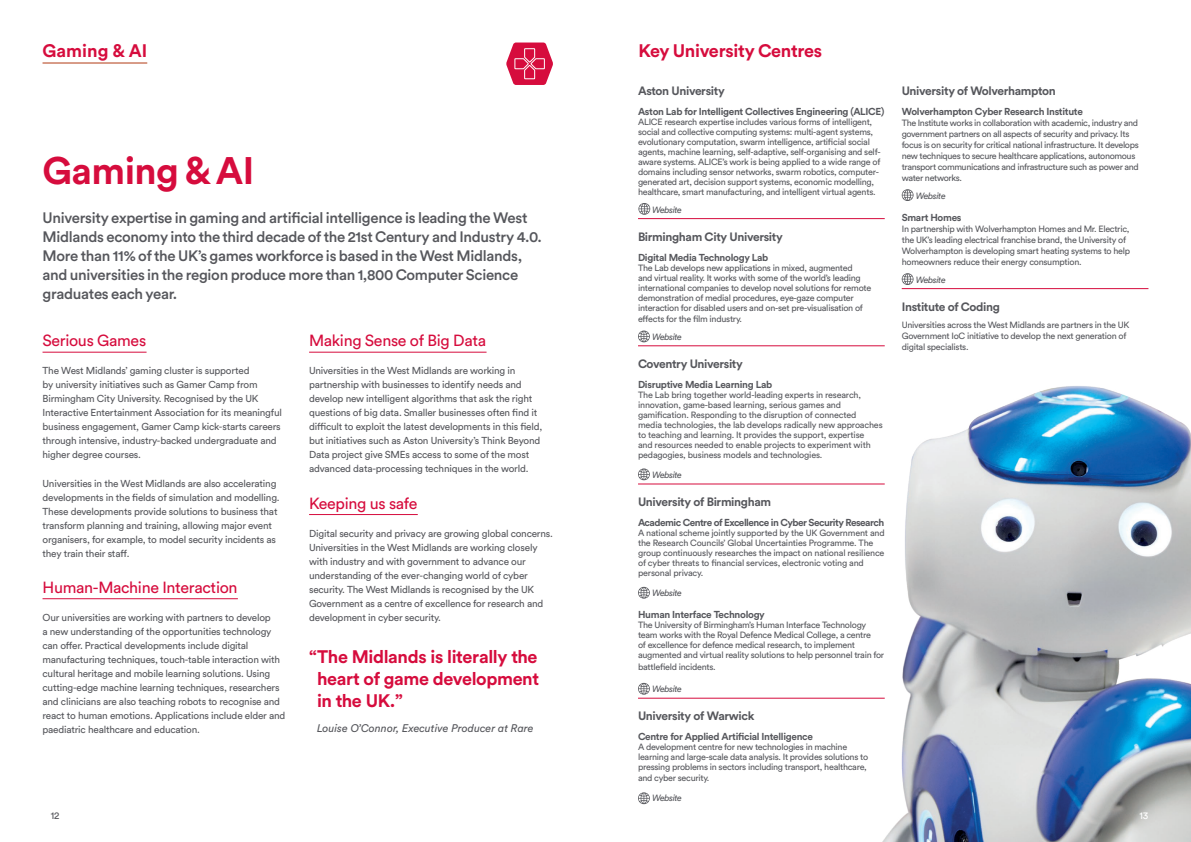
<style>
.page{position:relative;width:1191px;height:842px;background:#fff}
.page>*{position:absolute;margin:0;border:0;box-sizing:border-box;transform-origin:0 0}
.t1{font:700 38px "Circular Std";letter-spacing:-.015em;color:#d60c3d}
.t2{font:700 18px/22px "Circular Std";letter-spacing:-.02em;color:#d60c3d;text-align:justify}
.t3{font:700 18px "Circular Std";color:#d60c3d}
.t4{font:16px "Circular Std";letter-spacing:-.02em;color:#d60c3d}
.Intro{font:500 15px/19px "Circular Std";letter-spacing:-.02em;color:#56575c}
.t5{font:700 12px "Circular Std";letter-spacing:-.03em;color:#56575c}
.t6{font:italic 11px "Circular Std";color:#56575c}
.t7{font:10px/14px "Circular Std";letter-spacing:-.02em;color:#56575c}
.t8{font:700 10px "Circular Std";letter-spacing:-.03em;color:#56575c}
.t9{font:700 10px "Circular Std";letter-spacing:-.05em;color:#56575c}
.t10{font:10px "Circular Std";color:#fff}
.t11{font:9px/10px "Circular Std";letter-spacing:-.03em;color:#56575c}
.t12{font:italic 9px "Circular Std";letter-spacing:-.04em;color:#56575c}
.s1{font-style:italic}
</style>
<div class="page">
<img style="left:879px;top:386px;width:312px;height:456px">
<hr style="left:43px;top:352px;width:104px;height:1px;background:#d60c3d">
<hr style="left:43px;top:598px;width:195px;height:1px;background:#d60c3d">
<hr style="left:309px;top:352px;width:177px;height:1px;background:#d60c3d">
<hr style="left:309px;top:514px;width:109px;height:1px;background:#d60c3d">
<hr style="left:43px;top:63px;width:104px;height:1px;background:#b23913">
<hr style="left:638px;top:218px;width:246px;height:1px;background:#d60c3d">
<hr style="left:638px;top:346px;width:246px;height:1px;background:#d60c3d">
<hr style="left:638px;top:484px;width:246px;height:1px;background:#d60c3d">
<hr style="left:638px;top:698px;width:246px;height:1px;background:#d60c3d">
<hr style="left:901px;top:288px;width:247px;height:1px;background:#d60c3d">
<svg style="left:506px;top:43px;width:47px;height:42px;background:#df476c"></svg>
<svg style="left:638px;top:203px;width:12px;height:12px"></svg>
<svg style="left:638px;top:331px;width:12px;height:11px"></svg>
<svg style="left:901px;top:273px;width:12px;height:12px"></svg>
<svg style="left:901px;top:189px;width:12px;height:12px"></svg>
<svg style="left:638px;top:468px;width:12px;height:12px"></svg>
<svg style="left:638px;top:587px;width:12px;height:12px"></svg>
<svg style="left:638px;top:683px;width:12px;height:12px"></svg>
<svg style="left:638px;top:792px;width:12px;height:12px"></svg>
<p class="t3" style="left:43px;top:39px;width:106px">Gaming &amp; AI</p>
<p class="t1" style="left:43px;top:146px;width:213px">Gaming &amp; AI</p>
<p class="Intro" style="left:43px;top:208px;width:501px">University expertise in gaming and artificial intelligence is leading the West Midlands economy into the third decade of the 21st Century and Industry 4.0.<br>More than 11% of the UK’s games workforce is based in the West Midlands, and universities in the region produce more than 1,800 Computer Science graduates each year.</p>
<p class="t4" style="left:43px;top:331px;width:105px">Serious Games</p>
<p class="t7" style="left:43px;top:364px;width:241px">The West Midlands’ gaming cluster is supported<br>by university initiatives such as Gamer Camp from Birmingham City University. Recognised by the UK Interactive Entertainment Association for its meaningful business engagement, Gamer Camp kick-starts careers through intensive, industry-backed undergraduate and higher degree courses.</p>
<p class="t7" style="left:43px;top:476px;width:239px">Universities in the West Midlands are also accelerating developments in the fields of simulation and modelling.<br>These developments provide solutions to business that transform planning and training, allowing major event organisers, for example, to model security incidents as they train their staff.</p>
<p class="t4" style="left:43px;top:577px;width:196px">Human-Machine Interaction</p>
<p class="t7" style="left:43px;top:610px;width:244px">Our universities are working with partners to develop<br>a new understanding of the opportunities technology can offer. Practical developments include digital manufacturing techniques, touch-table interaction with cultural heritage and mobile learning solutions. Using cutting-edge machine learning techniques, researchers and clinicians are also teaching robots to recognise and react to human emotions. Applications include elder and paediatric healthcare and education.</p>
<p class="t4" style="left:309px;top:331px;width:179px">Making Sense of Big Data</p>
<p class="t7" style="left:309px;top:364px;width:235px">Universities in the West Midlands are working in partnership with businesses to identify needs and develop new intelligent algorithms that ask the right questions of big data. Smaller businesses often find it difficult to exploit the latest developments in this field, but initiatives such as Aston University’s Think Beyond Data project give SMEs access to some of the most advanced data-processing techniques in the world.</p>
<p class="t4" style="left:309px;top:493px;width:110px">Keeping us safe</p>
<p class="t7" style="left:309px;top:526px;width:245px">Digital security and privacy are growing global concerns.<br>Universities in the West Midlands are working closely with industry and with government to advance our understanding of the ever-changing world of cyber security. The West Midlands is recognised by the UK Government as a centre of excellence for research and development in cyber security.</p>
<p class="t2" style="left:317px;top:646px;width:224px;text-indent:-8px">“The Midlands is literally the heart of game development in the UK.”</p>
<p class="t6" style="left:317px;top:722px;width:218px">Louise O’Connor, Executive Producer at Rare</p>
<p class="t7" style="left:51px;top:809px;width:10px">12</p>
<p class="t2" style="left:638px;top:39px;width:185px">Key University Centres</p>
<p class="t5" style="left:638px;top:83px;width:88px">Aston University</p>
<p class="t8" style="left:638px;top:105px;width:248px">Aston Lab for Intelligent Collectives Engineering (ALICE)</p>
<p class="t11" style="left:638px;top:116px;width:244px">ALICE research expertise includes various forms of intelligent, social and collective computing systems: multi-agent systems, evolutionary computation, swarm intelligence, artificial social agents, machine learning, self-adaptive, self-organising and self&shy;aware systems. ALICE’s work is being applied to a wide range of domains including sensor networks, swarm robotics, computer&shy;generated art, decision support systems, economic modelling, healthcare, smart manufacturing, and intelligent virtual agents.</p>
<p class="t12" style="left:652px;top:204px;width:31px">Website</p>
<p class="t5" style="left:638px;top:229px;width:146px">Birmingham City University</p>
<p class="t8" style="left:638px;top:251px;width:132px">Digital Media Technology Lab</p>
<p class="t11" style="left:638px;top:263px;width:235px">The Lab develops new applications in mixed, augmented<br>and virtual reality. It works with some of the world’s leading international companies to develop novel solutions for remote demonstration of medial procedures, eye-gaze computer interaction for disabled users and on-set pre-visualisation of</p>
<p class="t11" style="left:652px;top:310px;width:91px;line-height:18px;text-indent:-14px">effects for the film industry.<br><span class="s1">Website</span></p>
<p class="t5" style="left:638px;top:356px;width:106px">Coventry University</p>
<p class="t8" style="left:638px;top:378px;width:136px">Disruptive Media Learning Lab</p>
<p class="t11" style="left:638px;top:390px;width:246px">The Lab bring together world-leading experts in research, innovation, game-based learning, serious games and gamification. Responding to the disruption of connected media technologies, the lab develops radically new approaches to teaching and learning. It provides the support, expertise<br>and resources needed to enable projects to experiment with pedagogies, business models and technologies.</p>
<p class="t12" style="left:652px;top:469px;width:31px">Website</p>
<p class="t5" style="left:638px;top:494px;width:135px">University of Birmingham</p>
<p class="t9" style="left:638px;top:516px;width:248px">Academic Centre of Excellence in Cyber Security Research</p>
<p class="t11" style="left:638px;top:528px;width:248px">A national scheme jointly supported by the UK Government and the Research Councils’ Global Uncertainties Programme. The group continuously researches the impact on national resilience of cyber threats to financial services, electronic voting and personal privacy.</p>
<p class="t12" style="left:652px;top:588px;width:31px">Website</p>
<p class="t8" style="left:638px;top:608px;width:128px">Human Interface Technology</p>
<p class="t11" style="left:638px;top:620px;width:248px">The University of Birmingham’s Human Interface Technology team works with the Royal Defence Medical College, a centre<br>of excellence for defence medical research, to implement augmented and virtual reality solutions to help personnel train for</p>
<p class="t11" style="left:638px;top:662px;width:79px">battlefield incidents.</p>
<p class="t12" style="left:652px;top:684px;width:31px">Website</p>
<p class="t5" style="left:638px;top:708px;width:118px">University of Warwick</p>
<p class="t8" style="left:638px;top:730px;width:176px">Centre for Applied Artificial Intelligence</p>
<p class="t11" style="left:638px;top:742px;width:232px">A development centre for new technologies in machine learning and large-scale data analysis. It provides solutions to pressing problems in sectors including transport, healthcare,</p>
<p class="t11" style="left:638px;top:773px;width:73px">and cyber security.</p>
<p class="t12" style="left:652px;top:793px;width:31px">Website</p>
<p class="t5" style="left:901px;top:83px;width:156px">University of Wolverhampton</p>
<p class="t8" style="left:901px;top:105px;width:183px">Wolverhampton Cyber Research Institute</p>
<p class="t11" style="left:901px;top:117px;width:239px;line-height:11px">The Institute works in collaboration with academic, industry and government partners on all aspects of security and privacy. Its focus is on security for critical national infrastructure. It develops new techniques to secure healthcare applications, autonomous transport communications and infrastructure such as power and water networks.</p>
<p class="t12" style="left:916px;top:190px;width:31px">Website</p>
<p class="t8" style="left:901px;top:211px;width:61px">Smart Homes</p>
<p class="t11" style="left:901px;top:223px;width:230px;line-height:11px">In partnership with Wolverhampton Homes and Mr. Electric, the UK’s leading electrical franchise brand, the University of Wolverhampton is developing smart heating systems to help homeowners reduce their energy consumption.</p>
<p class="t12" style="left:916px;top:274px;width:31px">Website</p>
<p class="t5" style="left:901px;top:299px;width:100px">Institute of Coding</p>
<p class="t11" style="left:901px;top:319px;width:229px;line-height:11px">Universities across the West Midlands are partners in the UK<br>Government IoC initiative to develop the next generation of digital specialists.</p>
<p class="t10" style="left:1139px;top:810px;width:10px">13</p>
</div>
